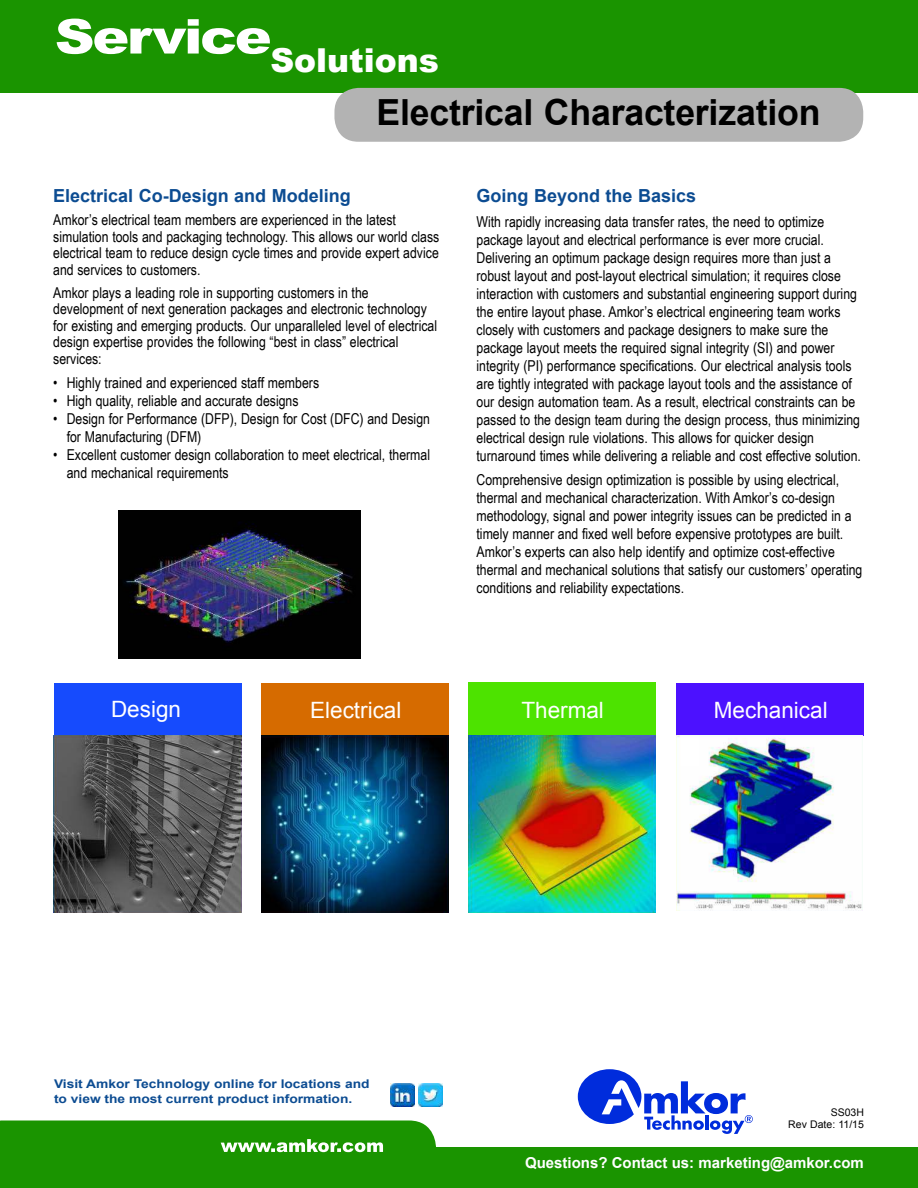
<style>
.page{position:relative;width:918px;height:1188px;background:#fff}
.page>*{position:absolute;margin:0;border:0;box-sizing:border-box;transform-origin:0 0}
.t1{font:700 36px "Arial";letter-spacing:-.005em;color:#000}
.t2{font:900 33px "Arial";color:#fff}
.t3{font:22.5px "Arial";color:#fff}
.t4{font:700 18px "Arial";color:#0c4c92}
.t5{font:15px/18px "Arial Narrow";color:#000}
.t6{font:700 15px "Arial";color:#fff}
.t7{font:700 12px/15px "Arial";color:#0c4c92;scale:1.15 1}
.t8{font:10.5px/12px "Arial";color:#000;text-align:right}
</style>
<div class="page">
<div style="left:0;top:0;width:918px;height:93px;background:#1a9400"></div>
<div style="left:334px;top:88px;width:529px;height:54px;background:#b3b3b3;border-radius:24px"></div>
<div style="left:0;top:1147px;width:918px;height:41px;background:#1a9400"></div>
<svg style="left:578px;top:1069px;width:175px;height:65px"></svg>
<svg style="left:0;top:1120px;width:436px;height:33px"></svg>
<img style="left:391px;top:1083px;width:23px;height:24px">
<img style="left:419px;top:1083px;width:23px;height:24px">
<div style="left:54px;top:683px;width:187px;height:52px;background:#164bfd"></div>
<div style="left:677px;top:683px;width:187px;height:52px;background:#4c11ff"></div>
<div style="left:261px;top:683px;width:188px;height:52px;background:#d66b00"></div>
<div style="left:468px;top:683px;width:188px;height:52px;background:#4de300"></div>
<img style="left:54px;top:735px;width:187px;height:178px">
<img style="left:261px;top:735px;width:188px;height:178px">
<img style="left:468px;top:735px;width:188px;height:178px">
<img style="left:676px;top:735px;width:186px;height:175px">
<img style="left:119px;top:511px;width:242px;height:148px">
<h2 class="t2" style="left:55px;top:41px;width:386px"><sup>Service</sup>Solutions</h2>
<h1 class="t1" style="left:376px;top:98px;width:446px">Electrical Characterization</h1>
<p class="t4" style="left:53px;top:189px;width:299px">Electrical Co-Design and Modeling</p>
<p class="t5" style="left:53px;top:213px;width:388px;line-height:16.5px">Amkor’s electrical team members are experienced in the latest simulation tools and packaging technology. This allows our world class electrical team to reduce design cycle times and provide expert advice and services to customers.</p>
<p class="t5" style="left:53px;top:285px;width:385px;line-height:16.5px">Amkor plays a leading role in supporting customers in the development of next generation packages and electronic technology for existing and emerging products. Our unparalleled level of electrical design expertise provides the following “best in class” electrical services:</p>
<p class="t5" style="left:53px;top:375px;width:267px">• Highly trained and experienced staff members</p>
<p class="t5" style="left:53px;top:393px;width:247px">• High quality, reliable and accurate designs</p>
<p class="t5" style="left:67px;top:411px;width:365px;text-indent:-14px">• Design for Performance (DFP), Design for Cost (DFC) and Design for Manufacturing (DFM)</p>
<p class="t5" style="left:67px;top:447px;width:365px;text-indent:-14px">• Excellent customer design collaboration to meet electrical, thermal and mechanical requirements</p>
<p class="t4" style="left:477px;top:189px;width:221px">Going Beyond the Basics</p>
<p class="t5" style="left:477px;top:214px;width:386px">With rapidly increasing data transfer rates, the need to optimize package layout and electrical performance is ever more crucial.<br>Delivering an optimum package design requires more than just a robust layout and post-layout electrical simulation; it requires close interaction with customers and substantial engineering support during the entire layout phase. Amkor’s electrical engineering team works closely with customers and package designers to make sure the package layout meets the required signal integrity (SI) and power integrity (PI) performance specifications. Our electrical analysis tools are tightly integrated with package layout tools and the assistance of our design automation team. As a result, electrical constraints can be passed to the design team during the design process, thus minimizing electrical design rule violations. This allows for quicker design turnaround times while delivering a reliable and cost effective solution.</p>
<p class="t5" style="left:477px;top:472px;width:387px">Comprehensive design optimization is possible by using electrical, thermal and mechanical characterization. With Amkor’s co-design methodology, signal and power integrity issues can be predicted in a timely manner and fixed well before expensive prototypes are built.<br>Amkor’s experts can also help identify and optimize cost-effective thermal and mechanical solutions that satisfy our customers’ operating conditions and reliability expectations.</p>
<h3 class="t3" style="left:111px;top:700px;width:72px">Design</h3>
<h3 class="t3" style="left:310px;top:702px;width:93px">Electrical</h3>
<h3 class="t3" style="left:521px;top:702px;width:84px">Thermal</h3>
<h3 class="t3" style="left:714px;top:701px;width:115px">Mechanical</h3>
<p class="t7" style="left:54px;top:1077px;width:276px">Visit Amkor Technology online for locations and to view the most current product information.</p>
<p class="t8" style="left:788px;top:1107px;width:77px">SS03H<br>Rev Date: 11/15</p>
<p class="t6" style="left:525px;top:1157px;width:340px">Questions? Contact us: marketing@amkor.com</p>
</div>
